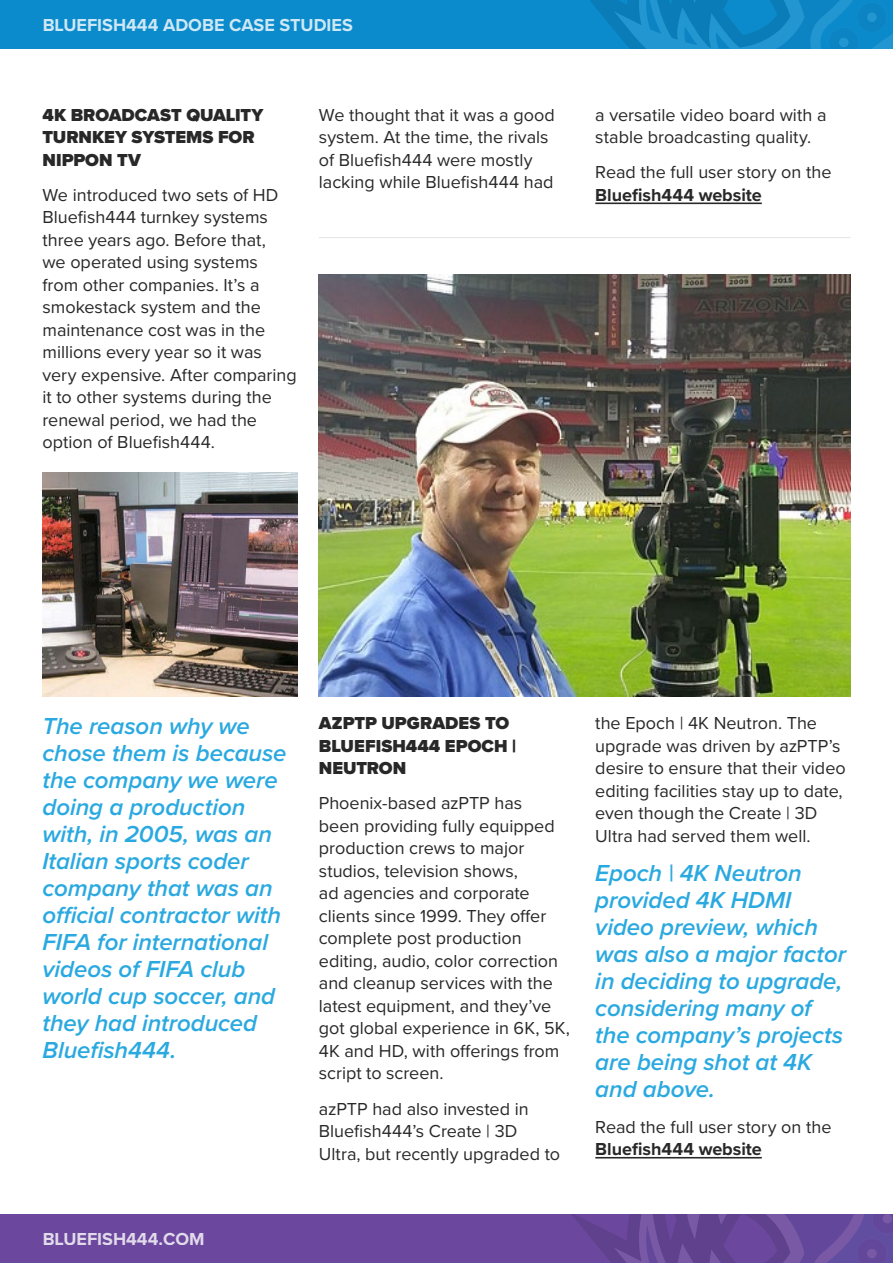
<style>
.page{position:relative;width:893px;height:1263px;background:#fff}
.page>*{position:absolute;margin:0;border:0;box-sizing:border-box;transform-origin:0 0}
.t1{font:italic 600 24px/27px "Proxima Nova";letter-spacing:-.005em;color:#2aa9e0}
.t2{font:18px/22.5px "Proxima Nova";color:#292829}
.t3{font:900 18px/22.5px "Proxima Nova";color:#292829}
.t4{font:700 18px "Proxima Nova";color:#fff}
.t5{font:700 18px "Proxima Nova";color:#292829}
</style>
<div class="page">
<div style="left:0;top:1215px;width:893px;height:48px;background:#6b489d"></div>
<svg style="left:572px;top:1215px;width:320px;height:48px"></svg>
<div style="left:0;top:0;width:893px;height:48px;background:#0b8bcc"></div>
<svg style="left:590px;top:0;width:303px;height:48px"></svg>
<img style="left:43px;top:472px;width:255px;height:224px">
<img style="left:319px;top:274px;width:532px;height:422px">
<hr style="left:595px;top:1157px;width:167px;height:1px;background:#292829">
<hr style="left:595px;top:203px;width:167px;height:1px;background:#292829">
<hr style="left:319px;top:237px;width:531px;height:1px;background:#e5e4e4">
<p class="t4" style="left:43px;top:12px;width:312px">BLUEFISH444 ADOBE CASE STUDIES</p>
<p class="t3" style="left:43px;top:103px;width:222px">4K BROADCAST QUALITY<br>TURNKEY SYSTEMS FOR<br>NIPPON TV</p>
<p class="t2" style="left:43px;top:183px;width:256px">We introduced two sets of HD<br>Bluefish444 turnkey systems three years ago. Before that,<br>we operated using systems from other companies. It’s a smokestack system and the maintenance cost was in the millions every year so it was very expensive. After comparing it to other systems during the renewal period, we had the option of Bluefish444.</p>
<p class="t2" style="left:319px;top:102px;width:237px">We thought that it was a good system. At the time, the rivals of Bluefish444 were mostly lacking while Bluefish444 had</p>
<p class="t2" style="left:595px;top:102px;width:233px">a versatile video board with a stable broadcasting quality.</p>
<p class="t2" style="left:595px;top:160px;width:238px">Read the full user story on the</p>
<p class="t5" style="left:595px;top:181px;width:168px">Bluefish444 website</p>
<p class="t1" style="left:43px;top:713px;width:246px">The reason why we chose them is because the company we were doing a production with, in 2005, was an<br>Italian sports coder company that was an official contractor with<br>FIFA for international videos of FIFA club world cup soccer, and they had introduced<br>Bluefish444.</p>
<p class="t4" style="left:43px;top:1225px;width:164px">BLUEFISH444.COM</p>
<p class="t3" style="left:319px;top:712px;width:199px">AZPTP UPGRADES TO<br>BLUEFISH444 EPOCH |<br>NEUTRON</p>
<p class="t2" style="left:319px;top:791px;width:253px">Phoenix-based azPTP has<br>been providing fully equipped production crews to major studios, television shows,<br>ad agencies and corporate clients since 1999. They offer complete post production editing, audio, color correction and cleanup services with the latest equipment, and they’ve got global experience in 6K, 5K,<br>4K and HD, with offerings from script to screen.</p>
<p class="t2" style="left:319px;top:1097px;width:243px">azPTP had also invested in<br>Bluefish444’s Create | 3D<br>Ultra, but recently upgraded to</p>
<p class="t2" style="left:595px;top:711px;width:252px">the Epoch | 4K Neutron. The upgrade was driven by azPTP’s desire to ensure that their video editing facilities stay up to date, even though the Create | 3D<br>Ultra had served them well.</p>
<h1 class="t1" style="left:595px;top:860px;width:252px">Epoch | 4K Neutron provided 4K HDMI video preview, which was also a major factor in deciding to upgrade, considering many of the company’s projects are being shot at 4K and above.</h1>
<p class="t2" style="left:595px;top:1115px;width:238px">Read the full user story on the</p>
<p class="t5" style="left:595px;top:1136px;width:168px">Bluefish444 website</p>
</div>
